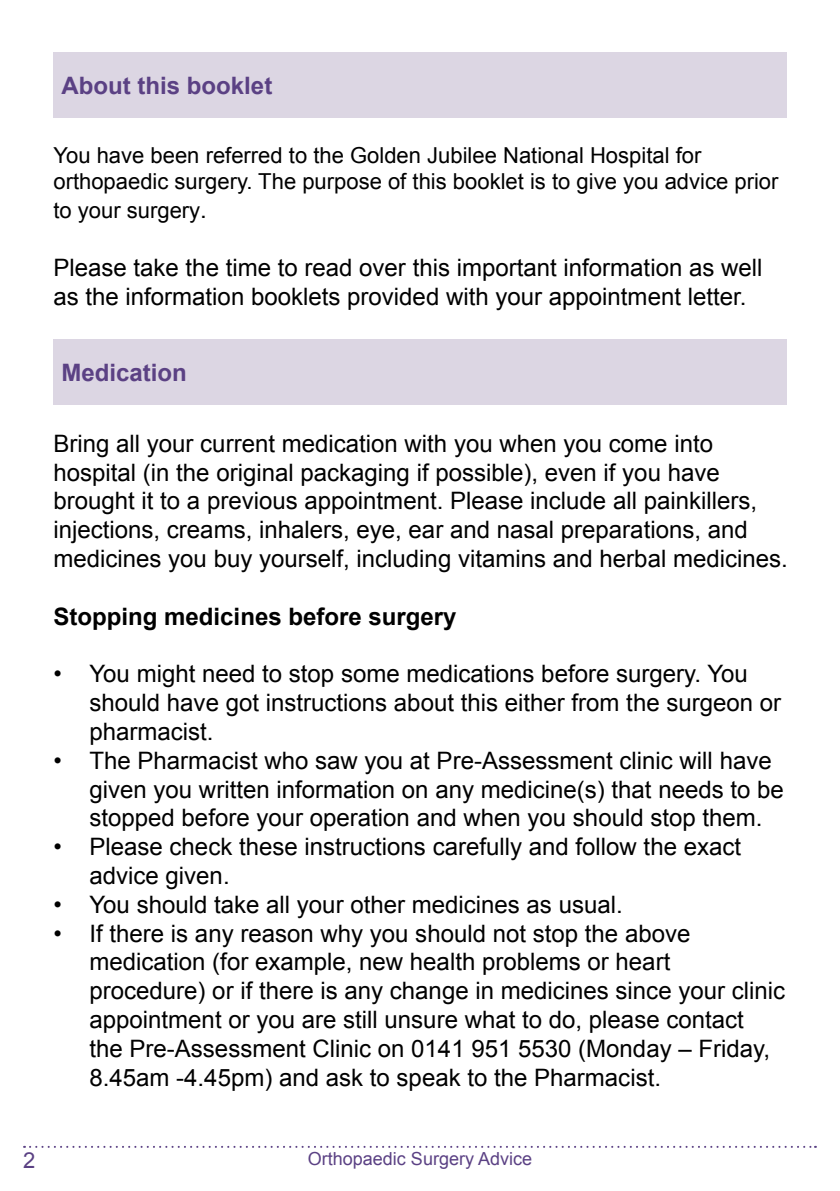
<style>
.page{position:relative;width:840px;height:1191px;background:#fff}
.page>*{position:absolute;margin:0;border:0;box-sizing:border-box;transform-origin:0 0}
.t1{font:24px/28.8px "Arial";color:#000}
.t2{font:700 24px "Arial";color:#000}
.t3{font:700 24px "Arial";color:#5b4184}
.t4{font:22px/26.4px "Arial";color:#000}
.t5{font:22px "Arial";color:#5b4184}
.t6{font:18px "Arial";color:#5b4184}
.s1{font-size:24px}
</style>
<div class="page">
<svg style="left:24px;top:1145px;width:791px;height:2px"></svg>
<div style="left:53px;top:53px;width:733px;height:65px;background:#dcd6e3"></div>
<div style="left:53px;top:339px;width:733px;height:65px;background:#dcd6e3"></div>
<p class="t3" style="left:61px;top:70px;width:212px">About this booklet</p>
<p class="t4" style="left:53px;top:142px;width:726px">You have been referred to the Golden Jubilee National Hospital for orthopaedic surgery. The purpose of this booklet is to give you advice prior</p>
<p class="t4" style="left:53px;top:198px;width:155px">to your surgery<span class="s1">.</span></p>
<p class="t1" style="left:53px;top:253px;width:710px">Please take the time to read over this important information as well as the information booklets provided with your appointment letter.</p>
<p class="t3" style="left:61px;top:356px;width:127px">Medication</p>
<p class="t1" style="left:53px;top:429px;width:735px">Bring all your current medication with you when you come into hospital (in the original packaging if possible), even if you have brought it to a previous appointment. Please include all painkillers, injections, creams, inhalers, eye, ear and nasal preparations, and medicines you buy yourself, including vitamins and herbal medicines.</p>
<p class="t2" style="left:53px;top:600px;width:404px">Stopping medicines before surgery</p>
<p class="t1" style="left:89px;top:660px;width:693px;text-indent:-36px">• You might need to stop some medications before surgery. You should have got instructions about this either from the surgeon or pharmacist.</p>
<p class="t1" style="left:89px;top:746px;width:695px;text-indent:-36px">• The Pharmacist who saw you at Pre-Assessment clinic will have given you written information on any medicine(s) that needs to be stopped before your operation and when you should stop them.</p>
<p class="t1" style="left:89px;top:832px;width:652px;text-indent:-36px">• Please check these instructions carefully and follow the exact advice given.</p>
<p class="t1" style="left:53px;top:890px;width:570px">• You should take all your other medicines as usual.</p>
<p class="t1" style="left:89px;top:919px;width:696px;text-indent:-36px">• If there is any reason why you should not stop the above medication (for example, new health problems or heart procedure) or if there is any change in medicines since your clinic appointment or you are still unsure what to do, please contact<br>the Pre-Assessment Clinic on 0141 951 5530 (Monday – Friday, 8.45am -4.45pm) and ask to speak to the Pharmacist.</p>
<p class="t5" style="left:23px;top:1145px;width:14px">2</p>
<p class="t6" style="left:307px;top:1146px;width:226px">Orthopaedic Surgery Advice</p>
</div>
